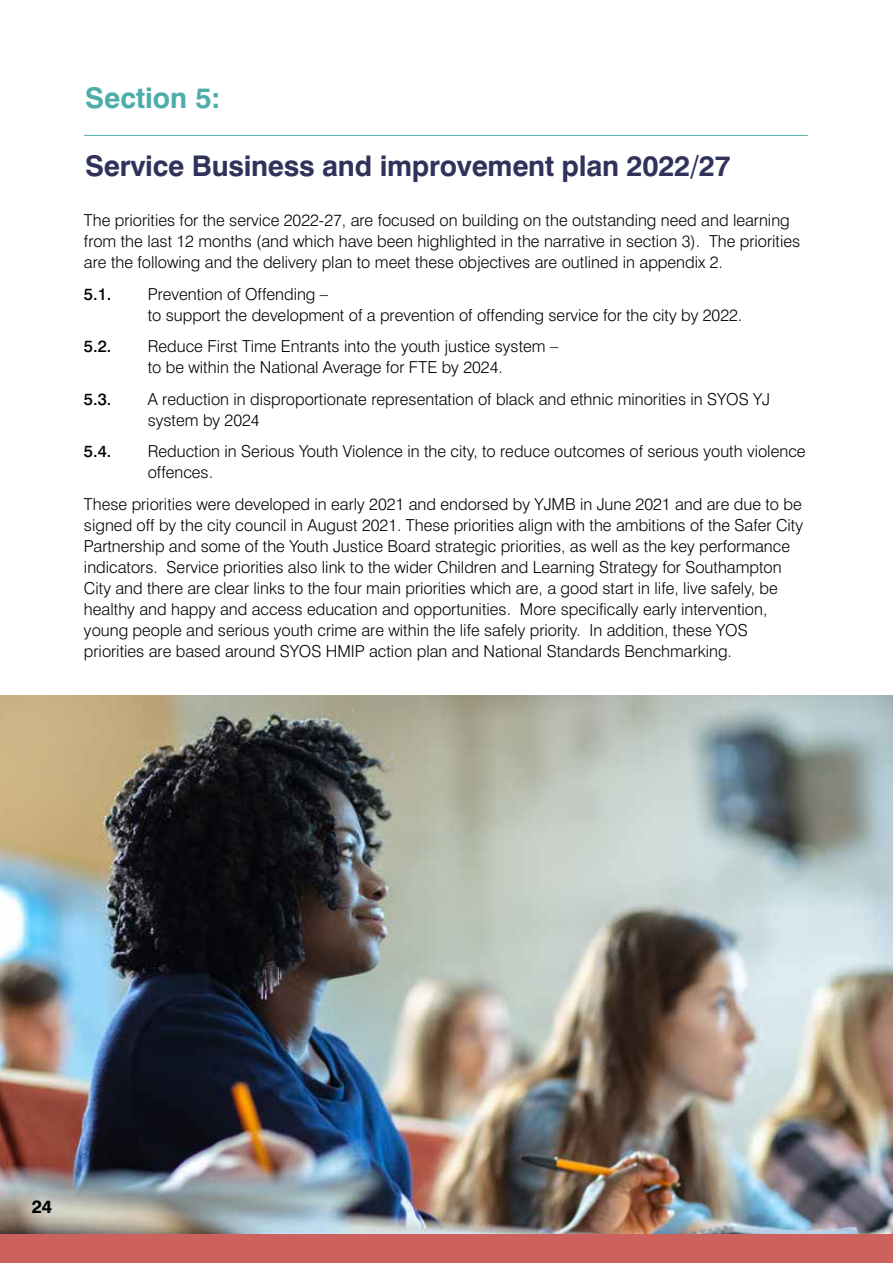
<style>
.page{position:relative;width:893px;height:1263px;background:#fff}
.page>*{position:absolute;margin:0;border:0;box-sizing:border-box;transform-origin:0 0}
.t1{font:700 28.5px "Swiss 721 BT";letter-spacing:-.01em;color:#30325b}
.t2{font:700 28.5px "Swiss 721 BT";color:#4cada9}
.t3{font:700 18px "Swiss 721 BT";color:#000}
.t4{font:300 16.5px/21px "Swiss 721 BT";color:#000}
.t5{font:500 16.5px "Swiss 721 BT";color:#000}
</style>
<div class="page">
<hr style="left:84px;top:135px;width:724px;height:1px;background:#4cada9">
<div style="left:0;top:1233px;width:893px;height:30px;background:#cd615e"></div>
<img style="left:0;top:695px;width:893px;height:538px">
<p class="t2" style="left:85px;top:80px;width:137px">Section 5:</p>
<p class="t1" style="left:85px;top:149px;width:647px">Service Business and improvement plan 2022/27</p>
<p class="t4" style="left:84px;top:209px;width:718px">The priorities for the service 2022-27, are focused on building on the outstanding need and learning from the last 12 months (and which have been highlighted in the narrative in section 3). The priorities are the following and the delivery plan to meet these objectives are outlined in appendix 2.</p>
<p class="t5" style="left:84px;top:284px;width:29px">5.1.</p>
<p class="t4" style="left:148px;top:283px;width:596px">Prevention of Offending –<br>to support the development of a prevention of offending service for the city by 2022.</p>
<p class="t5" style="left:84px;top:336px;width:29px">5.2.</p>
<p class="t4" style="left:148px;top:336px;width:412px">Reduce First Time Entrants into the youth justice system – to be within the National Average for FTE by 2024.</p>
<p class="t5" style="left:84px;top:389px;width:29px">5.3.</p>
<p class="t4" style="left:148px;top:388px;width:624px">A reduction in disproportionate representation of black and ethnic minorities in SYOS YJ system by 2024</p>
<p class="t5" style="left:84px;top:441px;width:29px">5.4.</p>
<p class="t4" style="left:148px;top:441px;width:659px">Reduction in Serious Youth Violence in the city, to reduce outcomes of serious youth violence offences.</p>
<p class="t4" style="left:84px;top:494px;width:721px">These priorities were developed in early 2021 and endorsed by YJMB in June 2021 and are due to be signed off by the city council in August 2021. These priorities align with the ambitions of the Safer City Partnership and some of the Youth Justice Board strategic priorities, as well as the key performance indicators. Service priorities also link to the wider Children and Learning Strategy for Southampton City and there are clear links to the four main priorities which are, a good start in life, live safely, be healthy and happy and access education and opportunities. More specifcally early intervention, young people and serious youth crime are within the life safely priority. In addition, these YOS priorities are based around SYOS HMIP action plan and National Standards Benchmarking.</p>
<p class="t3" style="left:32px;top:1195px;width:22px">24</p>
</div>
